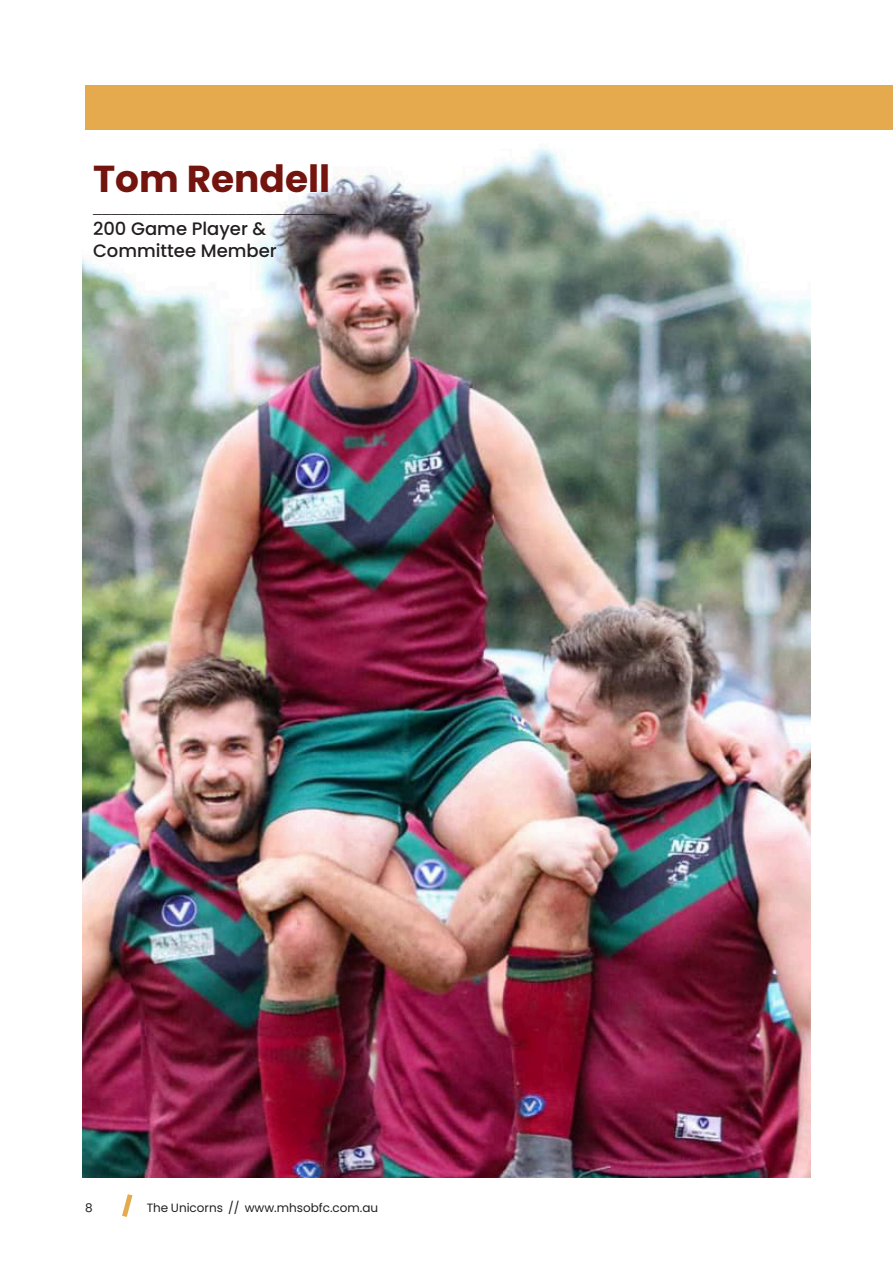
<style>
.page{position:relative;width:893px;height:1263px;background:#fff}
.page>*{position:absolute;margin:0;border:0;box-sizing:border-box;transform-origin:0 0}
.t1{font:700 37.5px "Poppins";color:#74140e}
.t2{font:500 18px/21.6px "Poppins";color:#231f20}
.t3{font:18px "Montserrat";color:#231f20}
.t4{font:12px "Poppins";color:#231f20}
</style>
<div class="page">
<img style="left:82px;top:148px;width:729px;height:1030px">
<div style="left:85px;top:85px;width:808px;height:45px;background:#e5aa4d"></div>
<svg style="left:122px;top:1194px;width:10px;height:23px"></svg>
<h1 class="t1" style="left:93px;top:157px;width:239px">Tom Rendell</h1>
<h2 class="t3" style="left:93px;top:195px;width:245px">___________________________</h2>
<h2 class="t2" style="left:93px;top:218px;width:185px">200 Game Player &amp;<br>Committee Member</h2>
<p class="t4" style="left:85px;top:1201px;width:9px">8</p>
<p class="t4" style="left:147px;top:1201px;width:233px">The Unicorns // www.mhsobfc.com.au</p>
</div>
